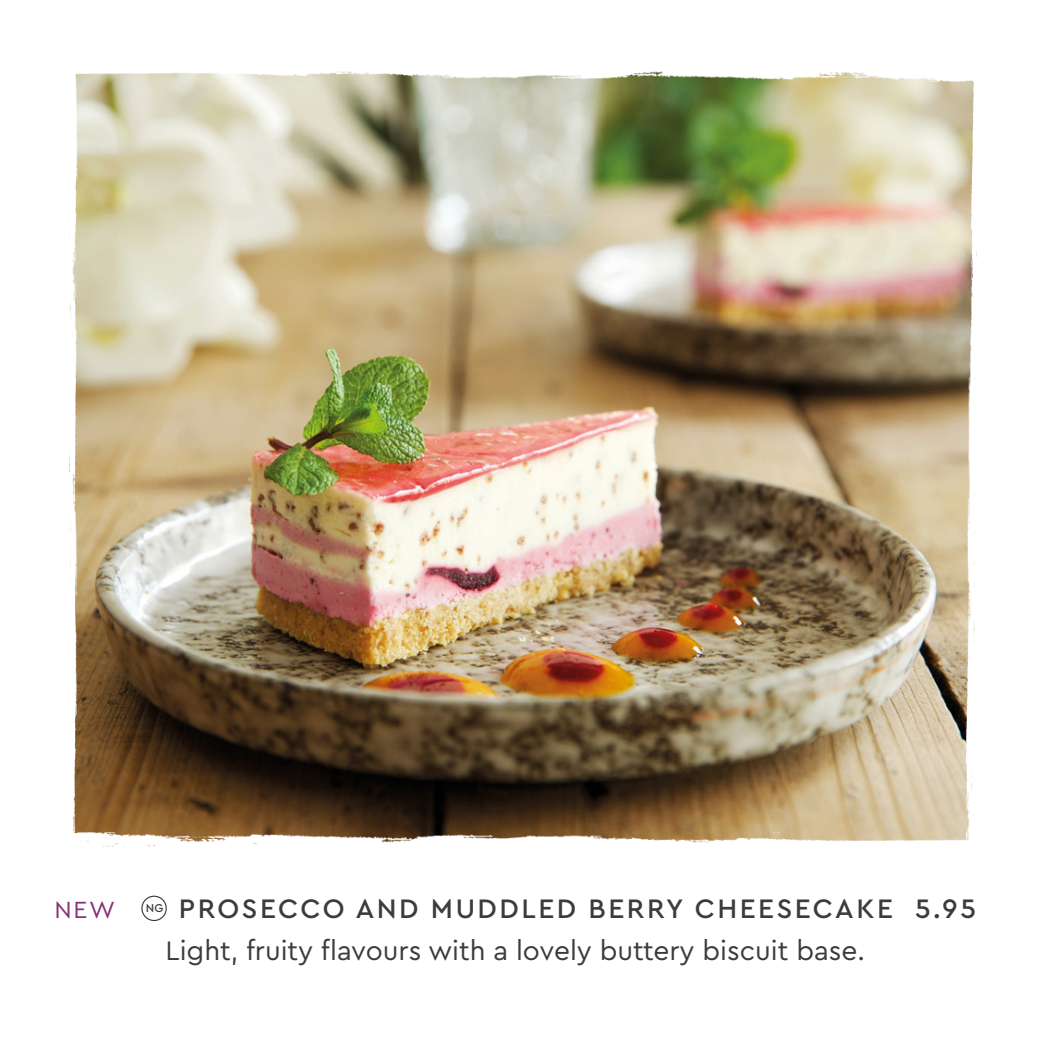
<style>
.page{position:relative;width:1042px;height:1042px;background:#fff}
.page>*{position:absolute;margin:0;border:0;box-sizing:border-box;transform-origin:0 0}
.t1{font:28px "Cera GR";color:#3c3c3b}
.t2{font:500 28px "Cera GR";letter-spacing:.09em;color:#3c3c3b}
.t3{font:24.5px "Cera GR";color:#853175}
.t4{font:500 11.9px "Cera GR";color:#3c3c3b}
</style>
<div class="page">
<img style="left:69px;top:71px;width:908px;height:851px">
<div style="left:141px;top:895px;width:26px;height:26px;border:1px solid #3c3c3b;border-radius:50%"></div>
<p class="t3" style="left:54px;top:895px;width:62px">NEW</p>
<p class="t4" style="left:146px;top:901px;width:19px">NG</p>
<p class="t2" style="left:179px;top:892px;width:798px">PROSECCO AND MUDDLED BERRY CHEESECAKE 5.95</p>
<p class="t1" style="left:166px;top:934px;width:701px">Light, fruity flavours with a lovely buttery biscuit base.</p>
</div>
